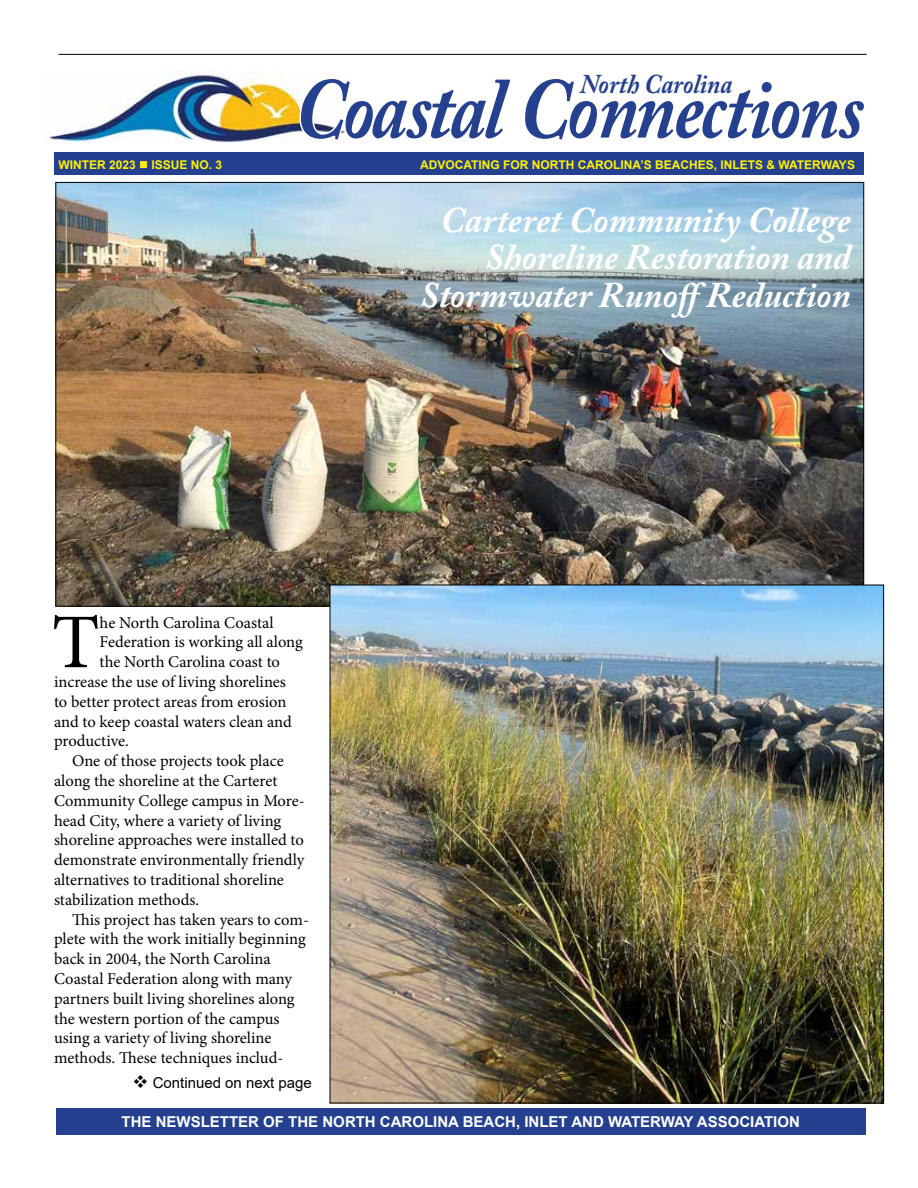
<style>
.page{position:relative;width:918px;height:1188px;background:#fff}
.page>*{position:absolute;margin:0;border:0;box-sizing:border-box;transform-origin:0 0}
.t1{font:italic 700 85.5px "Adobe Caslon Pro";letter-spacing:-.02em;color:#25408f;scale:.88 1}
.t2{font:77.4px "Minion Pro";color:#000}
.t3{font:italic 700 36px/37.5px "Adobe Caslon Pro";color:#fff;text-align:right}
.t4{font:italic 700 27px "Adobe Caslon Pro";color:#25408f;scale:.92 1}
.t5{font:16.5px "Minion Pro";color:#000}
.t6{font:700 15px "Arial";color:#fff}
.t7{font:15px "Arial";color:#000}
.t8{font:700 12px "Arial";color:#fff200}
</style>
<div class="page">
<div style="left:56px;top:1108px;width:810px;height:27px;background:#25408f"></div>
<div style="left:54px;top:153px;width:810px;height:22px;background:#25408f"></div>
<img style="left:49px;top:72px;width:249px;height:70px">
<hr style="left:58px;top:54px;width:809px;height:1px;background:#000">
<svg style="left:298px;top:89px;width:47px;height:44px"></svg>
<img style="left:57px;top:184px;width:805px;height:421px">
<img style="left:332px;top:587px;width:550px;height:514px">
<h3 class="t4" style="left:580px;top:68px;width:166px">North Carolina</h3>
<h1 class="t1" style="left:295px;top:58px;width:648px">Coastal Connections</h1>
<p class="t8" style="left:58px;top:156px;width:165px">WINTER 2023 ■ ISSUE NO. 3</p>
<p class="t8" style="left:420px;top:156px;width:436px">ADVOCATING FOR NORTH CAROLINA’S BEACHES, INLETS &amp; WATERWAYS</p>
<h3 class="t3" style="left:420px;top:201px;width:432px">Carteret Community College<br>Shoreline Restoration and<br>Stormwater RunoffReduction</h3>
<h2 class="t2" style="left:52px;top:591px;width:49px">T</h2>
<p class="t5" style="left:100px;top:611px;width:176px">he North Carolina Coastal</p>
<p class="t5" style="left:100px;top:631px;width:205px">Federation is working all along</p>
<p class="t5" style="left:100px;top:651px;width:182px">the North Carolina coast to</p>
<p class="t5" style="left:54px;top:671px;width:234px">increase the use of living shorelines</p>
<p class="t5" style="left:54px;top:690px;width:234px">to better protect areas from erosion</p>
<p class="t5" style="left:54px;top:710px;width:239px">and to keep coastal waters clean and</p>
<p class="t5" style="left:54px;top:730px;width:76px">productive.</p>
<p class="t5" style="left:72px;top:750px;width:213px">One of those projects took place</p>
<p class="t5" style="left:54px;top:770px;width:225px">along the shoreline at the Carteret</p>
<p class="t5" style="left:54px;top:789px;width:252px">Community College campus in More-</p>
<p class="t5" style="left:54px;top:809px;width:229px">head City, where a variety of living</p>
<p class="t5" style="left:54px;top:829px;width:251px">shoreline approaches were installed to</p>
<p class="t5" style="left:54px;top:849px;width:252px">demonstrate environmentally friendly</p>
<p class="t5" style="left:54px;top:869px;width:231px">alternatives to traditional shoreline</p>
<p class="t5" style="left:54px;top:888px;width:147px">stabilization methods.</p>
<p class="t5" style="left:72px;top:908px;width:238px">This project has taken years to com-</p>
<p class="t5" style="left:54px;top:928px;width:253px">plete with the work initially beginning</p>
<p class="t5" style="left:54px;top:948px;width:218px">back in 2004, the North Carolina</p>
<p class="t5" style="left:54px;top:968px;width:240px">Coastal Federation along with many</p>
<p class="t5" style="left:54px;top:987px;width:242px">partners built living shorelines along</p>
<p class="t5" style="left:54px;top:1007px;width:227px">the western portion of the campus</p>
<p class="t5" style="left:54px;top:1027px;width:219px">using a variety of living shoreline</p>
<p class="t5" style="left:54px;top:1047px;width:231px">methods. These techniques includ-</p>
<p class="t7" style="left:132px;top:1072px;width:181px">❖ Continued on next page</p>
<p class="t6" style="left:122px;top:1111px;width:680px">THE NEWSLETTER OF THE NORTH CAROLINA BEACH, INLET AND WATERWAY ASSOCIATION</p>
</div>
